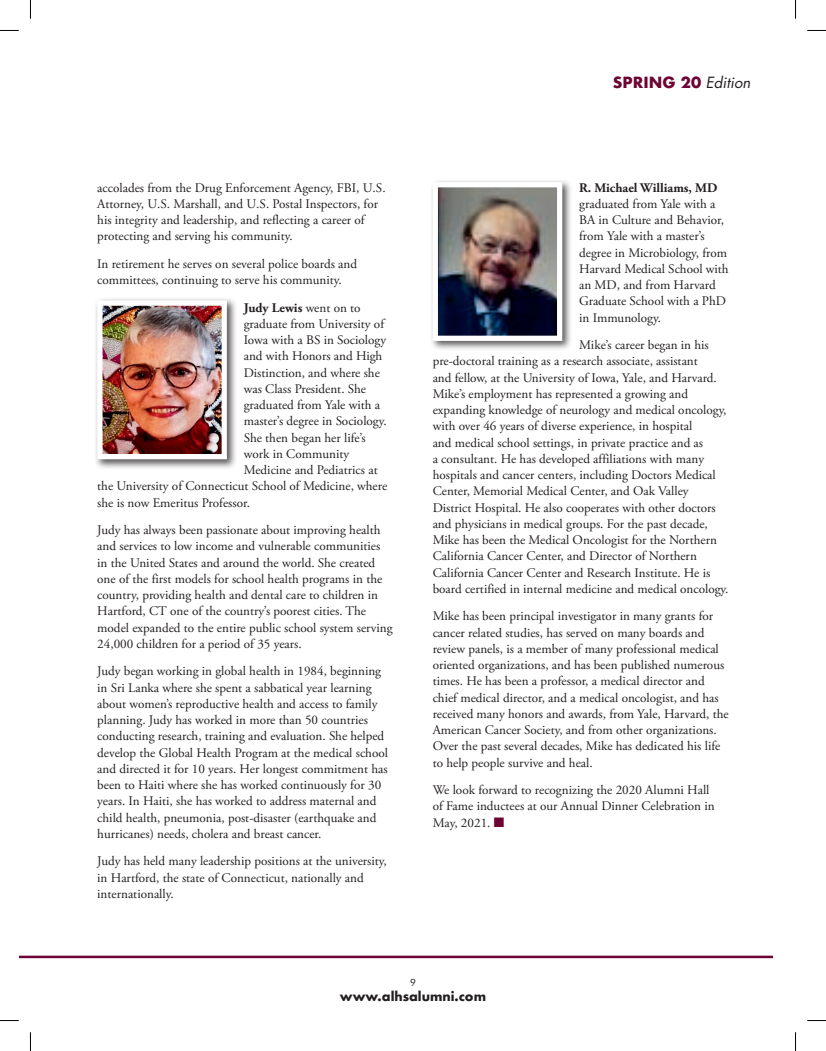
<style>
.page{position:relative;width:826px;height:1051px;background:#fff}
.page>*{position:absolute;margin:0;border:0;box-sizing:border-box;transform-origin:0 0}
.t1{font:700 15px "Futura";color:#6d0434}
.t2{font:13.12px/16.2px "Adobe Garamond Pro";color:#231f20}
.t3{font:700 13.12px "Adobe Garamond Pro";color:#231f20}
.t4{font:700 12.5px "Futura";color:#231f20}
.t5{font:10px "Futura BT";color:#231f20}
.s1{font-weight:400}
.s2{font-family:"Futura Std";font-weight:400;font-style:italic;color:#231f20}
.s3{color:#6d0434}
</style>
<div class="page">
<hr style="left:19px;top:956px;width:754px;height:2px;background:#6d0434">
<div style="left:94px;top:297px;width:143px;height:173px;background:#231f20;opacity:.75"></div>
<img style="left:103px;top:306px;width:118px;height:147px">
<div style="left:97px;top:300px;width:130px;height:159px;border:5px solid #fff"></div>
<div style="left:429px;top:179px;width:143px;height:172px;background:#231f20;opacity:.75"></div>
<img style="left:439px;top:188px;width:117px;height:147px">
<div style="left:433px;top:182px;width:129px;height:159px;border:5px solid #fff"></div>
<svg style="left:0;top:30px;width:19px;height:1px"></svg>
<svg style="left:807px;top:30px;width:19px;height:1px"></svg>
<svg style="left:0;top:1020px;width:19px;height:1px"></svg>
<svg style="left:807px;top:1020px;width:19px;height:1px"></svg>
<svg style="left:30px;top:0;width:1px;height:19px"></svg>
<svg style="left:30px;top:1032px;width:1px;height:19px"></svg>
<svg style="left:795px;top:0;width:1px;height:19px"></svg>
<svg style="left:795px;top:1032px;width:1px;height:19px"></svg>
<p class="t2" style="left:97px;top:180px;width:290px">accolades from the Drug Enforcement Agency, FBI, U.S.<br>Attorney, U.S. Marshall, and U.S. Postal Inspectors, for his integrity and leadership, and reflecting a career of protecting and serving his community.</p>
<p class="t2" style="left:97px;top:256px;width:261px">In retirement he serves on several police boards and committees, continuing to serve his community.</p>
<p class="t3" style="left:244px;top:300px;width:118px">Judy Lewis <span class="s1">went on to</span></p>
<p class="t2" style="left:244px;top:316px;width:142px">graduate from University of</p>
<p class="t2" style="left:244px;top:332px;width:144px">Iowa with a BS in Sociology</p>
<p class="t2" style="left:244px;top:349px;width:140px">and with Honors and High</p>
<p class="t2" style="left:244px;top:365px;width:138px">Distinction, and where she</p>
<p class="t2" style="left:244px;top:381px;width:124px">was Class President. She</p>
<p class="t2" style="left:244px;top:397px;width:138px">graduated from Yale with a</p>
<p class="t2" style="left:244px;top:414px;width:144px">master’s degree in Sociology.</p>
<p class="t2" style="left:244px;top:430px;width:123px">She then began her life’s</p>
<p class="t2" style="left:244px;top:446px;width:107px">work in Community</p>
<p class="t2" style="left:244px;top:462px;width:135px">Medicine and Pediatrics at</p>
<p class="t2" style="left:97px;top:479px;width:291px">the University of Connecticut School of Medicine, where</p>
<p class="t2" style="left:97px;top:495px;width:154px">she is now Emeritus Professor.</p>
<p class="t2" style="left:97px;top:522px;width:297px">Judy has always been passionate about improving health and services to low income and vulnerable communities in the United States and around the world. She created one of the first models for school health programs in the country, providing health and dental care to children in Hartford, CT one of the country’s poorest cities. The model expanded to the entire public school system serving 24,000 children for a period of 35 years.</p>
<p class="t2" style="left:97px;top:664px;width:292px">Judy began working in global health in 1984, beginning in Sri Lanka where she spent a sabbatical year learning about women’s reproductive health and access to family planning. Judy has worked in more than 50 countries conducting research, training and evaluation. She helped develop the Global Health Program at the medical school and directed it for 10 years. Her longest commitment has been to Haiti where she has worked continuously for 30 years. In Haiti, she has worked to address maternal and child health, pneumonia, post-disaster (earthquake and hurricanes) needs, cholera and breast cancer.</p>
<p class="t2" style="left:97px;top:853px;width:291px">Judy has held many leadership positions at the university, in Hartford, the state of Connecticut, nationally and internationally.</p>
<p class="t1" style="left:613px;top:71px;width:139px">SPRING 20 <span class="s2">Edition</span></p>
<p class="t3" style="left:579px;top:180px;width:140px">R. Michael Williams, MD</p>
<p class="t2" style="left:579px;top:196px;width:151px">graduated from Yale with a<br>BA in Culture and Behavior, from Yale with a master’s degree in Microbiology, from<br>Harvard Medical School with an MD, and from Harvard<br>Graduate School with a PhD in Immunology.</p>
<p class="t2" style="left:433px;top:337px;width:297px;text-indent:146px">Mike’s career began in his pre-doctoral training as a research associate, assistant<br>and fellow, at the University of Iowa, Yale, and Harvard.<br>Mike’s employment has represented a growing and expanding knowledge of neurology and medical oncology, with over 46 years of diverse experience, in hospital<br>and medical school settings, in private practice and as<br>a consultant. He has developed affiliations with many hospitals and cancer centers, including Doctors Medical Center, Memorial Medical Center, and Oak Valley District Hospital. He also cooperates with other doctors and physicians in medical groups. For the past decade, Mike has been the Medical Oncologist for the Northern California Cancer Center, and Director of Northern California Cancer Center and Research Institute. He is board certified in internal medicine and medical oncology.</p>
<p class="t2" style="left:433px;top:608px;width:298px">Mike has been principal investigator in many grants for cancer related studies, has served on many boards and review panels, is a member of many professional medical oriented organizations, and has been published numerous times. He has been a professor, a medical director and chief medical director, and a medical oncologist, and has received many honors and awards, from Yale, Harvard, the American Cancer Society, and from other organizations.<br>Over the past several decades, Mike has dedicated his life to help people survive and heal.</p>
<p class="t2" style="left:433px;top:782px;width:284px">We look forward to recognizing the 2020 Alumni Hall of Fame inductees at our Annual Dinner Celebration in<br>May, 2021. <span class="s3">■</span></p>
<p class="t5" style="left:410px;top:977px;width:7px">9</p>
<p class="t4" style="left:340px;top:987px;width:148px">www.alhsalumni.com</p>
</div>
